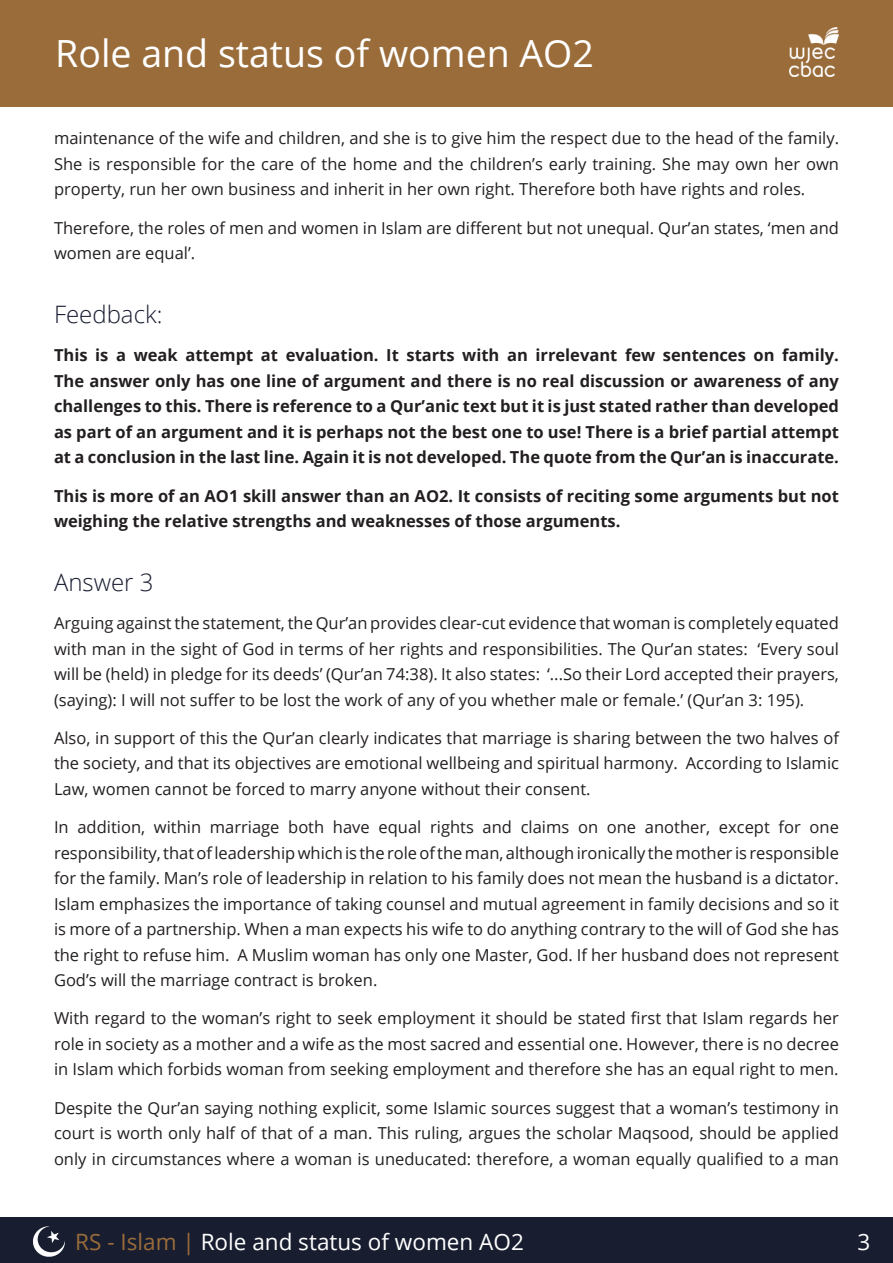
<style>
.page{position:relative;width:893px;height:1263px;background:#fff}
.page>*{position:absolute;margin:0;border:0;box-sizing:border-box;transform-origin:0 0}
.t1{font:37.5px "Open Sans";color:#fff}
.sub-heading{font:300 24px "Open Sans";color:#181d30}
.t2{font:22.5px "Open Sans";color:#fff}
.Paragraph_text{font:16.5px/25.5px "Open Sans";color:#231f20;text-align:justify}
.Paragraph_text-2{font:700 16.5px/25.5px "Open Sans";color:#231f20;text-align:justify}
.s1{color:#9a6c3a}
</style>
<div class="page">
<div style="left:0;top:0;width:893px;height:106px;background:#9a6c3a"></div>
<div style="left:0;top:1217px;width:893px;height:46px;background:#181d30"></div>
<img style="left:34px;top:1226px;width:31px;height:31px">
<img style="left:789px;top:28px;width:50px;height:49px">
<h1 class="t1" style="left:55px;top:28px;width:540px">Role and status of women AO2</h1>
<p class="Paragraph_text" style="left:54px;top:125px;width:786px">maintenance of the wife and children, and she is to give him the respect due to the head of the family.<br>She is responsible for the care of the home and the children’s early training. She may own her own property, run her own business and inherit in her own right. Therefore both have rights and roles.</p>
<p class="Paragraph_text" style="left:54px;top:215px;width:786px">Therefore, the roles of men and women in Islam are different but not unequal. Qur’an states, ‘men and women are equal’.</p>
<p class="sub-heading" style="left:54px;top:298px;width:110px">Feedback:</p>
<p class="Paragraph_text-2" style="left:54px;top:342px;width:786px">This is a weak attempt at evaluation. It starts with an irrelevant few sentences on family.<br>The answer only has one line of argument and there is no real discussion or awareness of any challenges to this. There is reference to a Qur’anic text but it is just stated rather than developed as part of an argument and it is perhaps not the best one to use! There is a brief partial attempt at a conclusion in the last line. Again it is not developed. The quote from the Qur’an is inaccurate.</p>
<p class="Paragraph_text-2" style="left:54px;top:482px;width:786px">This is more of an AO1 skill answer than an AO2. It consists of reciting some arguments but not weighing the relative strengths and weaknesses of those arguments.</p>
<p class="sub-heading" style="left:54px;top:566px;width:101px">Answer 3</p>
<p class="Paragraph_text" style="left:54px;top:610px;width:786px">Arguing against the statement, the Qur’an provides clear-cut evidence that woman is completely equated with man in the sight of God in terms of her rights and responsibilities. The Qur’an states: ‘Every soul will be (held) in pledge for its deeds’ (Qur’an 74:38). It also states: ‘...So their Lord accepted their prayers, (saying): I will not suffer to be lost the work of any of you whether male or female.’ (Qur’an 3: 195).</p>
<p class="Paragraph_text" style="left:54px;top:725px;width:786px">Also, in support of this the Qur’an clearly indicates that marriage is sharing between the two halves of the society, and that its objectives are emotional wellbeing and spiritual harmony. According to Islamic Law, women cannot be forced to marry anyone without their consent.</p>
<p class="Paragraph_text" style="left:54px;top:814px;width:786px">In addition, within marriage both have equal rights and claims on one another, except for one responsibility, that of leadership which is the role of the man, although ironically the mother is responsible for the family. Man’s role of leadership in relation to his family does not mean the husband is a dictator.<br>Islam emphasizes the importance of taking counsel and mutual agreement in family decisions and so it is more of a partnership. When a man expects his wife to do anything contrary to the will of God she has the right to refuse him. A Muslim woman has only one Master, God. If her husband does not represent God’s will the marriage contract is broken.</p>
<p class="Paragraph_text" style="left:54px;top:1005px;width:786px">With regard to the woman’s right to seek employment it should be stated first that Islam regards her role in society as a mother and a wife as the most sacred and essential one. However, there is no decree in Islam which forbids woman from seeking employment and therefore she has an equal right to men.</p>
<p class="Paragraph_text" style="left:54px;top:1094px;width:786px">Despite the Qur’an saying nothing explicit, some Islamic sources suggest that a woman’s testimony in court is worth only half of that of a man. This ruling, argues the scholar Maqsood, should be applied only in circumstances where a woman is uneducated: therefore, a woman equally qualified to a man</p>
<h3 class="t2" style="left:75px;top:1226px;width:450px"><span class="s1">RS - Islam |</span> Role and status of women AO2</h3>
<h3 class="t2" style="left:858px;top:1226px;width:14px">3</h3>
</div>
